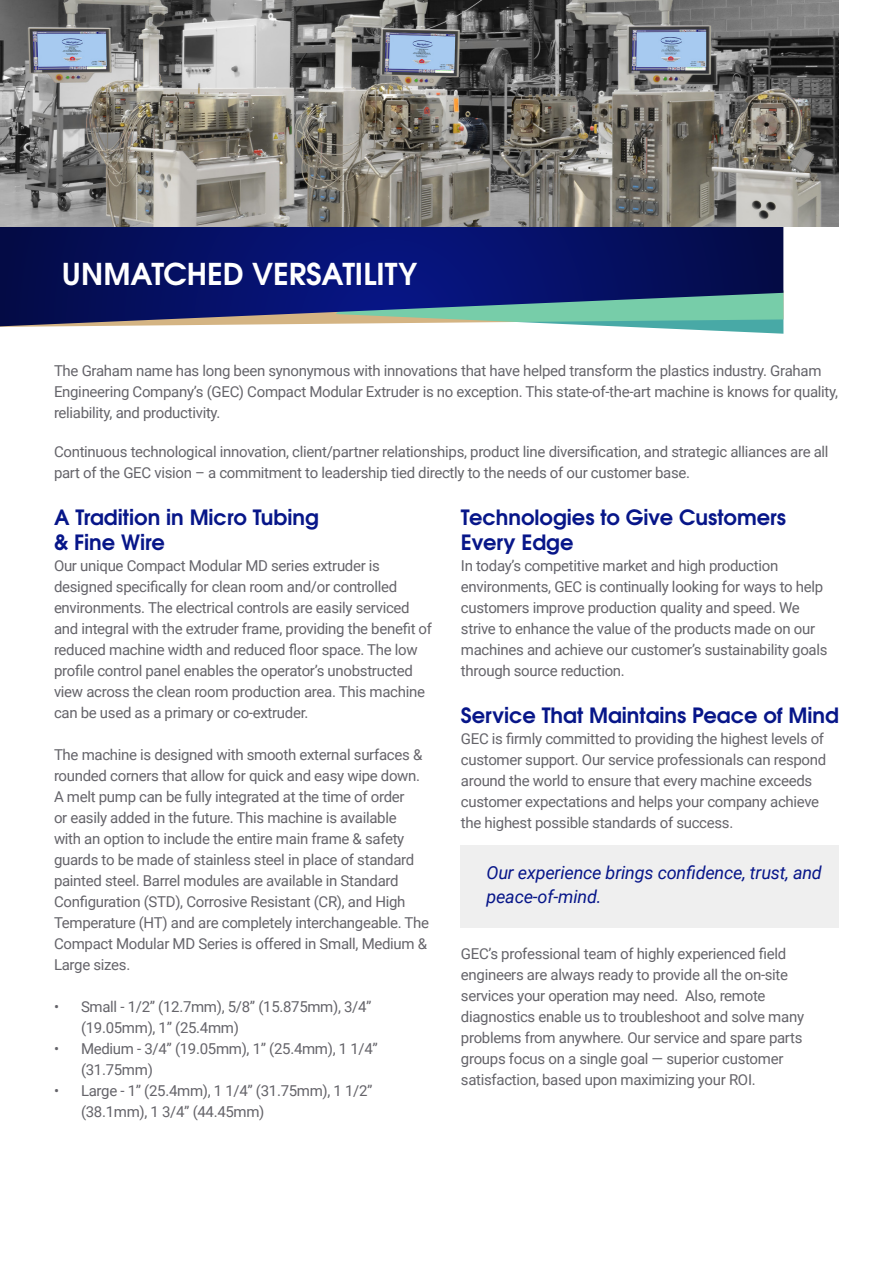
<style>
.page{position:relative;width:893px;height:1263px;background:#fff}
.page>*{position:absolute;margin:0;border:0;box-sizing:border-box;transform-origin:0 0}
.t1{font:700 30px "Te X Gyre Adventor";color:#fff}
.t2{font:700 21px/25.2px "Te X Gyre Adventor";color:#071689}
.t3{font:italic 18px/24px "Roboto";letter-spacing:-.01em;color:#071689}
.Body_Copy{font:15px/21px "Roboto";letter-spacing:-.02em;color:#65646a}
</style>
<div class="page">
<svg style="left:0;top:326px;width:783px;height:8px"></svg>
<svg style="left:0;top:227px;width:783px;height:99px;background:#1c2e6f"></svg>
<div style="left:461px;top:845px;width:378px;height:83px;background:#efefef"></div>
<img style="left:0;top:0;width:839px;height:227px">
<h1 class="t1" style="left:62px;top:248px;width:357px">UNMATCHED VERSATILITY</h1>
<p class="Body_Copy" style="left:54px;top:359px;width:786px">The Graham name has long been synonymous with innovations that have helped transform the plastics industry. Graham<br>Engineering Company’s (GEC) Compact Modular Extruder is no exception. This state-of-the-art machine is knows for quality, reliability, and productivity.</p>
<p class="Body_Copy" style="left:54px;top:440px;width:776px">Continuous technological innovation, client/partner relationships, product line diversification, and strategic alliances are all part of the GEC vision – a commitment to leadership tied directly to the needs of our customer base.</p>
<h2 class="t2" style="left:54px;top:503px;width:266px">A Tradition in Micro Tubing &amp; Fine Wire</h2>
<p class="Body_Copy" style="left:54px;top:555px;width:380px">Our unique Compact Modular MD series extruder is designed specifically for clean room and/or controlled environments. The electrical controls are easily serviced and integral with the extruder frame, providing the benefit of reduced machine width and reduced floor space. The low profile control panel enables the operator’s unobstructed view across the clean room production area. This machine can be used as a primary or co-extruder.</p>
<p class="Body_Copy" style="left:54px;top:744px;width:370px">The machine is designed with smooth external surfaces &amp;</p>
<p class="Body_Copy" style="left:54px;top:765px;width:376px">rounded corners that allow for quick and easy wipe down.<br>A melt pump can be fully integrated at the time of order<br>or easily added in the future. This machine is available<br>with an option to include the entire main frame &amp; safety guards to be made of stainless steel in place of standard painted steel. Barrel modules are available in Standard Configuration (STD), Corrosive Resistant (CR), and High Temperature (HT) and are completely interchangeable. The Compact Modular MD Series is offered in Small, Medium &amp; Large sizes.</p>
<p class="Body_Copy" style="left:81px;top:996px;width:292px;text-indent:-27px">• Small - 1/2” (12.7mm), 5/8” (15.875mm), 3/4” (19.05mm), 1” (25.4mm)</p>
<p class="Body_Copy" style="left:81px;top:1038px;width:298px;text-indent:-27px">• Medium - 3/4” (19.05mm), 1” (25.4mm), 1 1/4” (31.75mm)</p>
<p class="Body_Copy" style="left:81px;top:1080px;width:293px;text-indent:-27px">• Large - 1” (25.4mm), 1 1/4” (31.75mm), 1 1/2” (38.1mm), 1 3/4” (44.45mm)</p>
<h2 class="t2" style="left:461px;top:503px;width:327px">Technologies to Give Customers<br>Every Edge</h2>
<p class="Body_Copy" style="left:461px;top:555px;width:368px">In today’s competitive market and high production environments, GEC is continually looking for ways to help customers improve production quality and speed. We strive to enhance the value of the products made on our machines and achieve our customer’s sustainability goals through source reduction.</p>
<h2 class="t2" style="left:461px;top:700px;width:379px">Service That Maintains Peace of Mind</h2>
<p class="Body_Copy" style="left:461px;top:727px;width:367px">GEC is firmly committed to providing the highest levels of customer support. Our service professionals can respond around the world to ensure that every machine exceeds customer expectations and helps your company achieve the highest possible standards of success.</p>
<p class="t3" style="left:486px;top:860px;width:337px">Our experience brings confidence, trust, and peace-of-mind.</p>
<p class="Body_Copy" style="left:461px;top:942px;width:345px">GEC’s professional team of highly experienced field engineers are always ready to provide all the on-site services your operation may need. Also, remote diagnostics enable us to troubleshoot and solve many problems from anywhere. Our service and spare parts groups focus on a single goal — superior customer satisfaction, based upon maximizing your ROI.</p>
</div>
